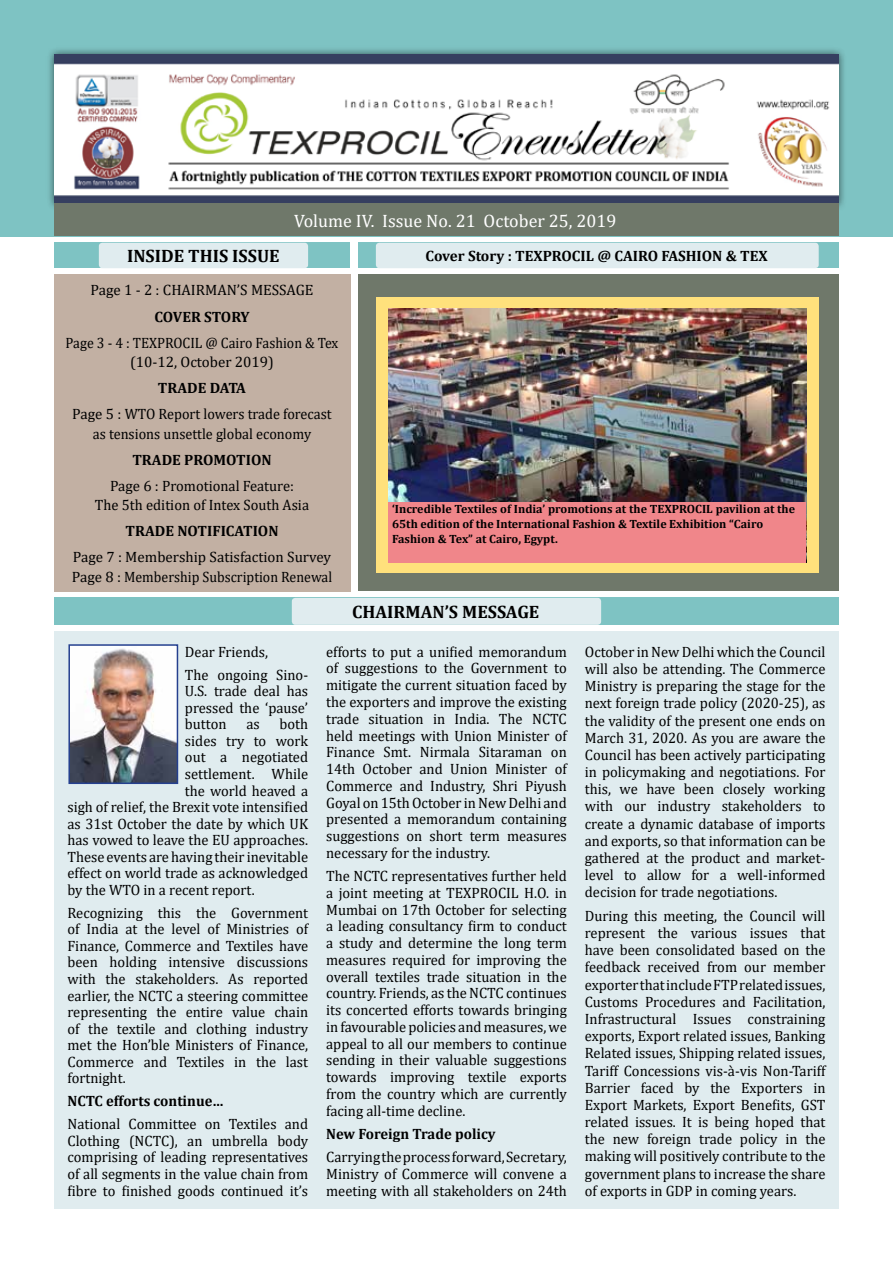
<style>
.page{position:relative;width:893px;height:1263px;background:#fff}
.page>*{position:absolute;margin:0;border:0;box-sizing:border-box;transform-origin:0 0}
.t1{font:18px "Cambria";color:#fff}
.t2{font:700 18px "Cambria";color:#000}
.t3{font:15px/17.1px "Cambria";color:#000;text-align:justify}
.t4{font:700 15px "Cambria";color:#000}
.t5{font:15px/19.4px "Cambria";color:#000;text-align:center;scale:.93 1}
.t6{font:700 12px/15px "Cambria";color:#000}
</style>
<div class="page">
<div style="left:0;top:0;width:893px;height:236px;background:#7ec3c3"></div>
<div style="left:358px;top:274px;width:481px;height:317px;background:#6f786a"></div>
<div style="left:376px;top:297px;width:443px;height:276px;background:#ffe17c"></div>
<div style="left:358px;top:243px;width:481px;height:25px;background:#7ec3c3"></div>
<div style="left:54px;top:243px;width:296px;height:25px;background:#7ec3c3"></div>
<div style="left:54px;top:598px;width:785px;height:27px;background:#7ec3c3"></div>
<div style="left:54px;top:631px;width:785px;height:578px;background:#e0ecef"></div>
<div style="left:46px;top:46px;width:801px;height:166px;background:#000;opacity:.6"></div>
<img style="left:54px;top:54px;width:785px;height:150px">
<div style="left:54px;top:204px;width:785px;height:32px;background:#6f786a"></div>
<div style="left:54px;top:274px;width:296px;height:317px;background:#c2b0a3"></div>
<div style="left:292px;top:598px;width:309px;height:27px;background:#e0ecef;border-radius:4px"></div>
<div style="left:99px;top:243px;width:209px;height:25px;background:#e0ecef;border-radius:4px"></div>
<img style="left:71px;top:647px;width:104px;height:134px">
<div style="left:68px;top:644px;width:110px;height:140px;border:2px solid #25408f"></div>
<div style="left:376px;top:243px;width:443px;height:25px;background:#e0ecef;border-radius:4px"></div>
<img style="left:388px;top:308px;width:418px;height:194px">
<div style="left:388px;top:502px;width:418px;height:60px;background:#f0868a"></div>
<p class="t2" style="left:127px;top:244px;width:154px">INSIDE THIS ISSUE</p>
<p class="t1" style="left:294px;top:210px;width:324px">Volume IV. Issue No. 21 October 25, 2019</p>
<p class="t4" style="left:426px;top:246px;width:344px">Cover Story : TEXPROCIL @ CAIRO FASHION &amp; TEX</p>
<p class="t3" style="left:91px;top:282px;width:224px">Page 1 - 2 : CHAIRMAN’S MESSAGE</p>
<p class="t4" style="left:154px;top:306px;width:97px">COVER STORY</p>
<p class="t5" style="left:66px;top:333px;width:295px">Page 3 - 4 : TEXPROCIL @ Cairo Fashion &amp; Tex (10-12, October 2019)</p>
<p class="t4" style="left:158px;top:377px;width:90px">TRADE DATA</p>
<p class="t3" style="left:72px;top:404px;width:261px;line-height:19.4px;text-align:center">Page 5 : WTO Report lowers trade forecast as tensions unsettle global economy</p>
<p class="t4" style="left:132px;top:449px;width:141px">TRADE PROMOTION</p>
<p class="t3" style="left:95px;top:476px;width:216px;line-height:19.4px;text-align:center">Page 6 : Promotional Feature:<br>The 5th edition of Intex South Asia</p>
<p class="t4" style="left:125px;top:520px;width:155px">TRADE NOTIFICATION</p>
<p class="t3" style="left:72px;top:547px;width:262px;line-height:19.4px">Page 7 : Membership Satisfaction Survey<br>Page 8 : Membership Subscription Renewal</p>
<p class="t6" style="left:392px;top:501px;width:405px">‘Incredible Textiles of India’ promotions at the TEXPROCIL pavilion at the<br>65th edition of the International Fashion &amp; Textile Exhibition “Cairo<br>Fashion &amp; Tex” at Cairo, Egypt.</p>
<p class="t2" style="left:352px;top:599px;width:189px">CHAIRMAN’S MESSAGE</p>
<p class="t3" style="left:185px;top:640px;width:125px;line-height:23.1px">Dear Friends,<br>The ongoing Sino-</p>
<p class="t3" style="left:185px;top:683px;width:125px;line-height:16.5px">U.S. trade deal has pressed the ‘pause’ button</p>
<p class="t3" style="left:246px;top:716px;width:15px">as</p>
<p class="t3" style="left:279px;top:716px;width:30px">both</p>
<p class="t3" style="left:185px;top:732px;width:125px">sides try to work</p>
<p class="t3" style="left:185px;top:749px;width:125px">out a negotiated</p>
<p class="t3" style="left:185px;top:765px;width:125px">settlement. While</p>
<p class="t3" style="left:185px;top:782px;width:125px">the world heaved a</p>
<p class="t3" style="left:68px;top:798px;width:242px">sigh of relief, the Brexit vote intensified</p>
<p class="t3" style="left:68px;top:815px;width:242px">as 31st October the date by which UK</p>
<p class="t3" style="left:68px;top:831px;width:242px">has vowed to leave the EU approaches.</p>
<p class="t3" style="left:68px;top:848px;width:242px">These events are having their inevitable</p>
<p class="t3" style="left:68px;top:864px;width:242px">effect on world trade as acknowledged</p>
<p class="t3" style="left:68px;top:881px;width:189px">by the WTO in a recent report.</p>
<p class="t3" style="left:68px;top:904px;width:242px;line-height:16.5px">Recognizing this the Government of India at the level of Ministries of Finance, Commerce and Textiles have been holding intensive discussions with the stakeholders. As reported earlier, the NCTC a steering committee representing the entire value chain of the textile and clothing industry met the Hon’ble Ministers of Finance, Commerce and Textiles in the last fortnight.</p>
<p class="t4" style="left:68px;top:1090px;width:157px">NCTC efforts continue…</p>
<p class="t3" style="left:68px;top:1116px;width:242px;line-height:16.5px">National Committee on Textiles and Clothing (NCTC), an umbrella body comprising of leading representatives of all segments in the value chain from fibre to finished goods continued it’s</p>
<p class="t3" style="left:326px;top:643px;width:242px">efforts to put a unified memorandum of suggestions to the Government to mitigate the current situation faced by the exporters and improve the existing trade situation in India. The NCTC held meetings with Union Minister of Finance Smt. Nirmala Sitaraman on 14th October and Union Minister of Commerce and Industry, Shri Piyush Goyal on 15th October in New Delhi and presented a memorandum containing suggestions on short term measures necessary for the industry.</p>
<p class="t3" style="left:326px;top:867px;width:242px">The NCTC representatives further held a joint meeting at TEXPROCIL H.O. in Mumbai on 17th October for selecting a leading consultancy firm to conduct a study and determine the long term measures required for improving the overall textiles trade situation in the country. Friends, as the NCTC continues its concerted efforts towards bringing in favourable policies and measures, we appeal to all our members to continue sending in their valuable suggestions towards improving textile exports from the country which are currently facing all-time decline.</p>
<p class="t4" style="left:326px;top:1123px;width:171px">New Foreign Trade policy</p>
<p class="t3" style="left:326px;top:1148px;width:242px">Carrying the process forward, Secretary, Ministry of Commerce will convene a meeting with all stakeholders on 24th</p>
<p class="t3" style="left:585px;top:643px;width:242px">October in New Delhi which the Council will also be attending. The Commerce Ministry is preparing the stage for the next foreign trade policy (2020-25), as the validity of the present one ends on March 31, 2020. As you are aware the Council has been actively participating in policymaking and negotiations. For this, we have been closely working with our industry stakeholders to create a dynamic database of imports and exports, so that information can be gathered at the product and market&shy;level to allow for a well-informed decision for trade negotiations.</p>
<p class="t3" style="left:585px;top:907px;width:242px">During this meeting, the Council will represent the various issues that have been consolidated based on the feedback received from our member exporter that include FTP related issues, Customs Procedures and Facilitation, Infrastructural Issues constraining exports, Export related issues, Banking Related issues, Shipping related issues, Tariff Concessions vis-à-vis Non-Tariff Barrier faced by the Exporters in Export Markets, Export Benefits, GST related issues. It is being hoped that the new foreign trade policy in the making will positively contribute to the government plans to increase the share of exports in GDP in coming years.</p>
</div>
